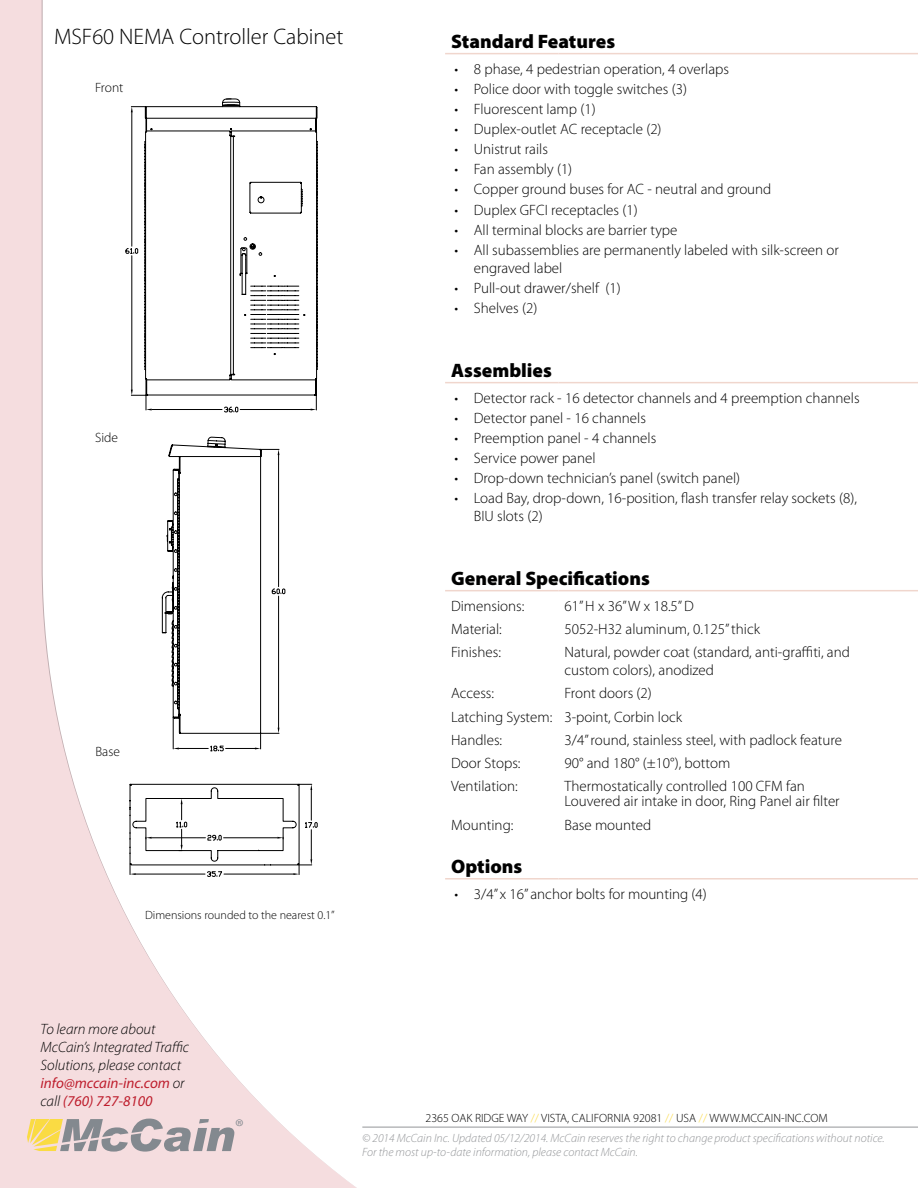
<style>
.page{position:relative;width:918px;height:1188px;background:#f5dddf}
.page>*{position:absolute;margin:0;border:0;box-sizing:border-box;transform-origin:0 0}
.t1{font:300 22.5px "Myriad Pro";color:#000}
.t2{font:italic 300 21.6px "Myriad Pro";color:#83898f}
.t3{font:900 19.5px "Myriad Pro";color:#000}
.t4{font:300 15px/18px "Myriad Pro";color:#000}
.t5{font:italic 300 15px/18px "Myriad Pro";color:#000}
.t6{font:300 13.5px "Myriad Pro";color:#000}
.t7{font:italic 300 12px/14.4px "Myriad Pro";color:#939598}
.t8{font:300 12px "Myriad Pro";color:#000}
.s1{font-weight:400;color:#be1e2d}
.s2{color:#fad943}
</style>
<div class="page">
<div style="left:43px;top:0;width:875px;height:1188px;background:#fff"></div>
<hr style="left:362px;top:1127px;width:556px;height:1px;background:#939598">
<svg style="left:27px;top:1119px;width:207px;height:33px"></svg>
<svg style="left:144px;top:98px;width:174px;height:8px"></svg>
<svg style="left:125px;top:106px;width:193px;height:307px;background:#ededed"></svg>
<svg style="left:127px;top:784px;width:191px;height:93px;background:#e9e9e9"></svg>
<svg style="left:162px;top:437px;width:123px;height:314px;background:#f2f2f2"></svg>
<hr style="left:445px;top:382px;width:113px;height:1px;background:#f0d6cd">
<hr style="left:558px;top:382px;width:360px;height:1px;background:#f0d6cd">
<hr style="left:445px;top:590px;width:113px;height:1px;background:#f0d6cd">
<hr style="left:558px;top:590px;width:360px;height:1px;background:#f0d6cd">
<hr style="left:445px;top:878px;width:113px;height:2px;background:#f0d6cd">
<hr style="left:558px;top:878px;width:360px;height:2px;background:#f0d6cd">
<hr style="left:445px;top:53px;width:113px;height:1px;background:#f0d6cd">
<hr style="left:558px;top:53px;width:360px;height:1px;background:#f0d6cd">
<h1 class="t1" style="left:54px;top:23px;width:291px">MSF60 NEMA Controller Cabinet</h1>
<p class="t6" style="left:95px;top:80px;width:30px">Front</p>
<p class="t6" style="left:95px;top:429px;width:24px">Side</p>
<p class="t6" style="left:95px;top:744px;width:26px">Base</p>
<p class="t8" style="left:145px;top:907px;width:191px">Dimensions rounded to the nearest 0.1”</p>
<h3 class="t3" style="left:451px;top:28px;width:166px">Standard Features</h3>
<p class="t4" style="left:454px;top:59px;width:276px">• 8 phase, 4 pedestrian operation, 4 overlaps</p>
<p class="t4" style="left:454px;top:80px;width:234px">• Police door with toggle switches (3)</p>
<p class="t4" style="left:454px;top:100px;width:143px">• Fluorescent lamp (1)</p>
<p class="t4" style="left:454px;top:120px;width:209px">• Duplex-outlet AC receptacle (2)</p>
<p class="t4" style="left:454px;top:140px;width:95px">• Unistrut rails</p>
<p class="t4" style="left:454px;top:160px;width:119px">• Fan assembly (1)</p>
<p class="t4" style="left:454px;top:180px;width:319px">• Copper ground buses for AC - neutral and ground</p>
<p class="t4" style="left:454px;top:200px;width:185px">• Duplex GFCI receptacles (1)</p>
<p class="t4" style="left:454px;top:221px;width:225px">• All terminal blocks are barrier type</p>
<p class="t4" style="left:474px;top:241px;width:367px;text-indent:-19px">• All subassemblies are permanently labeled with silk-screen or engraved label</p>
<p class="t4" style="left:454px;top:279px;width:168px">• Pull-out drawer/shelf (1)</p>
<p class="t4" style="left:454px;top:299px;width:84px">• Shelves (2)</p>
<h3 class="t3" style="left:451px;top:357px;width:102px">Assemblies</h3>
<p class="t4" style="left:454px;top:388px;width:407px">• Detector rack - 16 detector channels and 4 preemption channels</p>
<p class="t4" style="left:454px;top:409px;width:193px">• Detector panel - 16 channels</p>
<p class="t4" style="left:454px;top:429px;width:204px">• Preemption panel - 4 channels</p>
<p class="t4" style="left:454px;top:449px;width:143px">• Service power panel</p>
<p class="t4" style="left:454px;top:469px;width:287px">• Drop-down technician’s panel (switch panel)</p>
<p class="t4" style="left:474px;top:489px;width:385px;text-indent:-19px">• Load Bay, drop-down, 16-position, flash transfer relay sockets (8),<br>BIU slots (2)</p>
<h3 class="t3" style="left:451px;top:565px;width:200px">General Specifications</h3>
<p class="t4" style="left:451px;top:596px;width:75px">Dimensions:</p>
<p class="t4" style="left:564px;top:596px;width:131px">61” H x 36” W x 18.5” D</p>
<p class="t4" style="left:451px;top:620px;width:52px">Material:</p>
<p class="t4" style="left:564px;top:620px;width:197px">5052-H32 aluminum, 0.125” thick</p>
<p class="t4" style="left:451px;top:643px;width:51px">Finishes:</p>
<p class="t4" style="left:564px;top:643px;width:287px">Natural, powder coat (standard, anti-graffiti, and custom colors), anodized</p>
<p class="t4" style="left:451px;top:684px;width:45px">Access:</p>
<p class="t4" style="left:451px;top:682px;width:233px;line-height:23.2px;text-indent:113px">Front doors (2)<br>Latching System: 3-point, Corbin lock<br>Handles:</p>
<p class="t4" style="left:564px;top:731px;width:279px">3/4” round, stainless steel, with padlock feature</p>
<p class="t4" style="left:451px;top:754px;width:71px">Door Stops:</p>
<p class="t4" style="left:564px;top:754px;width:167px">90° and 180° (±10°), bottom</p>
<p class="t4" style="left:451px;top:777px;width:68px">Ventilation:</p>
<p class="t4" style="left:564px;top:779px;width:277px;line-height:15px">Thermostatically controlled 100 CFM fan<br>Louvered air intake in door, Ring Panel air filter</p>
<p class="t4" style="left:451px;top:815px;width:64px">Mounting:</p>
<p class="t4" style="left:564px;top:815px;width:88px">Base mounted</p>
<h3 class="t3" style="left:451px;top:853px;width:73px">Options</h3>
<p class="t4" style="left:454px;top:885px;width:254px">• 3/4” x 16” anchor bolts for mounting (4)</p>
<p class="t5" style="left:40px;top:1020px;width:150px">To learn more about<br>McCain’s Integrated Traffic<br>Solutions, please contact <span class="s1">info@mccain-inc.com</span> or call <span class="s1">(760) 727-8100</span></p>
<h2 class="t2" style="left:234px;top:1114px;width:10px">®</h2>
<p class="t8" style="left:425px;top:1111px;width:404px">2365 OAK RIDGE WAY <span class="s2">//</span> VISTA, CALIFORNIA 92081 <span class="s2">//</span> USA <span class="s2">//</span> WWW.MCCAIN-INC.COM</p>
<p class="t7" style="left:362px;top:1131px;width:524px">© 2014 McCain Inc. Updated 05/12/2014. McCain reserves the right to change product specifications without notice.<br>For the most up-to-date information, please contact McCain.</p>
</div>
